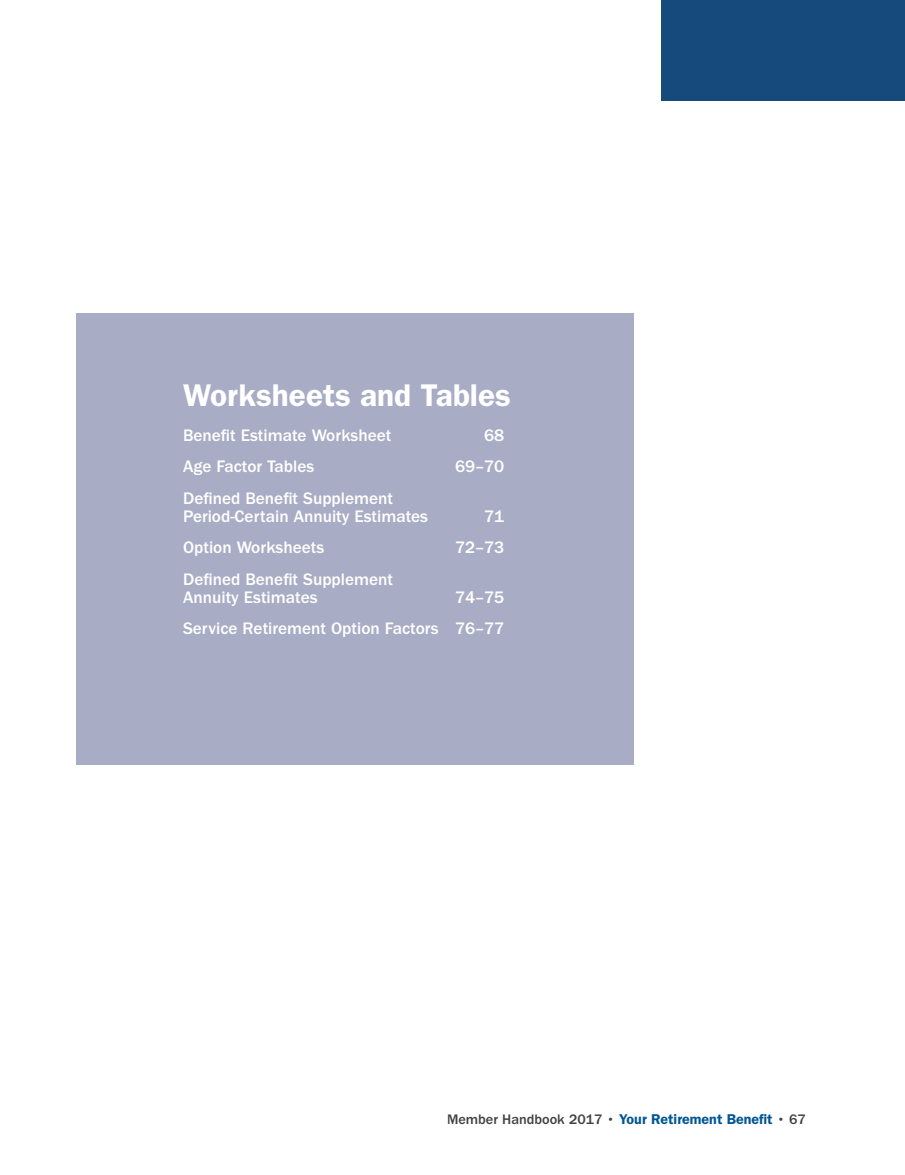
<style>
.page{position:relative;width:905px;height:1175px;background:#fff}
.page>*{position:absolute;margin:0;border:0;box-sizing:border-box;transform-origin:0 0}
.t1{font:600 31.5px "ITC Franklin Gothic Std";color:#fff}
.t2{font:500 17.25px/18px "ITC Franklin Gothic Std";color:#fff}
.t3{font:500 14.25px "ITC Franklin Gothic Std";color:#414042}
.s1{font-weight:600;color:#005695}
</style>
<div class="page">
<div style="left:660px;top:0;width:244px;height:101px;background:#174a7c"></div>
<div style="left:76px;top:313px;width:557px;height:451px;background:#a8acc4"></div>
<h1 class="t1" style="left:183px;top:376px;width:329px">Worksheets and Tables</h1>
<p class="t2" style="left:183px;top:426px;width:210px">Benefit Estimate Worksheet</p>
<p class="t2" style="left:484px;top:426px;width:22px">68</p>
<p class="t2" style="left:183px;top:458px;width:133px">Age Factor Tables</p>
<p class="t2" style="left:455px;top:458px;width:51px">69–70</p>
<p class="t2" style="left:183px;top:489px;width:246px">Defined Benefit Supplement<br>Period-Certain Annuity Estimates</p>
<p class="t2" style="left:484px;top:507px;width:22px">71</p>
<p class="t2" style="left:183px;top:539px;width:143px">Option Worksheets</p>
<p class="t2" style="left:455px;top:539px;width:51px">72–73</p>
<p class="t2" style="left:183px;top:570px;width:211px">Defined Benefit Supplement<br>Annuity Estimates</p>
<p class="t2" style="left:183px;top:581px;width:323px;line-height:31.5px;text-align:right">74–75<br>Service Retirement Option Factors 76–77</p>
<p class="t3" style="left:447px;top:1111px;width:360px">Member Handbook 2017 • <span class="s1">Your Retirement Benefit</span> • 67</p>
</div>
